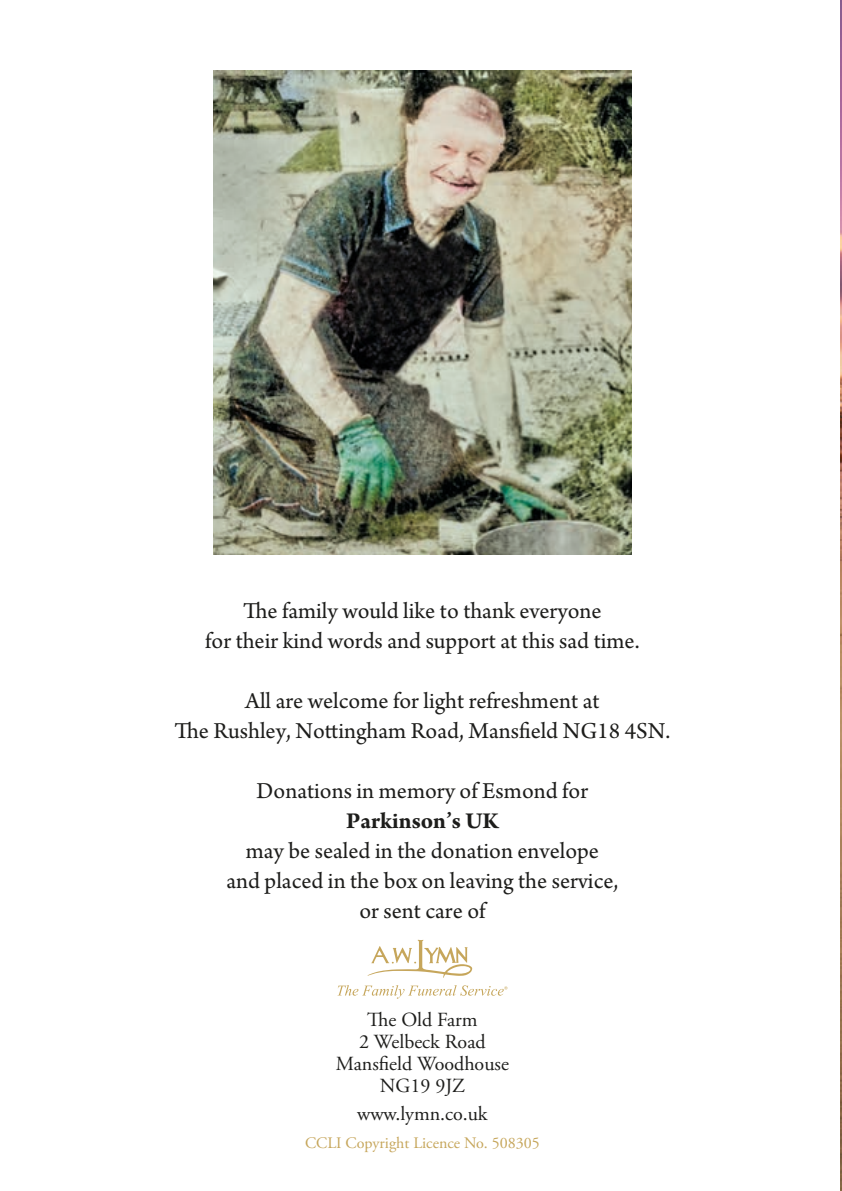
<style>
.page{position:relative;width:842px;height:1191px;background:#fff}
.page>*{position:absolute;margin:0;border:0;box-sizing:border-box;transform-origin:0 0}
.t1{font:24px/30px "Arno Pro";color:#1d1d1b;text-align:center}
.t2{font:700 24px "Arno Pro";color:#1d1d1b}
.t3{font:20px/22px "Adobe Garamond Pro";color:#1d1d1b;text-align:center}
.t4{font:16px "Adobe Garamond Pro";color:#c6a65b}
</style>
<div class="page">
<img style="left:841px;top:0;width:1px;height:1191px">
<img style="left:213px;top:71px;width:418px;height:483px">
<svg style="left:337px;top:939px;width:170px;height:59px"></svg>
<p class="t1" style="left:205px;top:597px;width:436px">The family would like to thank everyone<br>for their kind words and support at this sad time.</p>
<p class="t1" style="left:175px;top:687px;width:497px">All are welcome for light refreshment at<br>The Rushley, Nottingham Road, Mansfield NG18 4SN.</p>
<p class="t1" style="left:257px;top:777px;width:333px">Donations in memory of Esmond for</p>
<p class="t2" style="left:346px;top:807px;width:154px">Parkinson’s UK</p>
<p class="t1" style="left:226px;top:837px;width:393px">may be sealed in the donation envelope and placed in the box on leaving the service, or sent care of</p>
<p class="t3" style="left:336px;top:1009px;width:175px">The Old Farm<br>2 Welbeck Road<br>Mansfield Woodhouse<br>NG19 9JZ</p>
<p class="t3" style="left:357px;top:1103px;width:132px">www.lymn.co.uk</p>
<p class="t4" style="left:305px;top:1133px;width:236px">CCLI Copyright Licence No. 508305</p>
</div>
